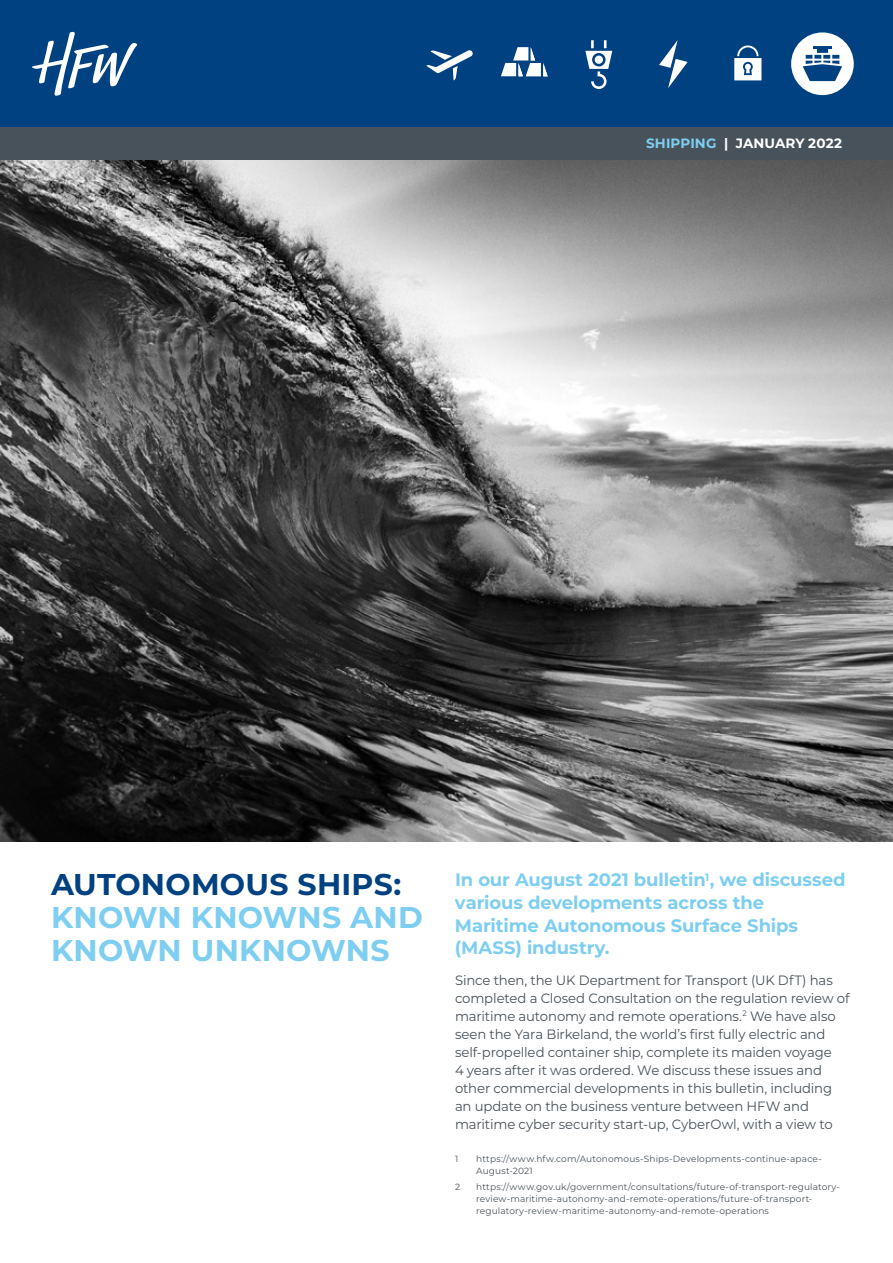
<style>
.page{position:relative;width:893px;height:1263px;background:#fff}
.page>*{position:absolute;margin:0;border:0;box-sizing:border-box;transform-origin:0 0}
.t1{font:700 30px/33px "Montserrat";letter-spacing:.01em;color:#7dcef1}
.t2{font:700 30px "Montserrat";letter-spacing:.01em;color:#004181}
.t3{font:700 18px/22.5px "Montserrat";letter-spacing:-.005em;color:#7dcef1}
.t4{font:13.5px/18px "Montserrat";letter-spacing:-.01em;color:#48525a}
.t5{font:700 13.5px "Montserrat";letter-spacing:.01em;color:#fff}
.t6{font:9px/12px "Montserrat";letter-spacing:.015em;color:#48525a}
.s1{color:#7dcef1}
</style>
<div class="page">
<div style="left:0;top:0;width:893px;height:128px;background:#004181"></div>
<img style="left:0;top:160px;width:893px;height:682px">
<svg style="left:32px;top:32px;width:105px;height:64px"></svg>
<div style="left:791px;top:32px;width:63px;height:63px;background:#fff;border-radius:50%"></div>
<svg style="left:803px;top:46px;width:39px;height:35px"></svg>
<svg style="left:585px;top:40px;width:27px;height:49px"></svg>
<svg style="left:501px;top:47px;width:47px;height:29px"></svg>
<svg style="left:426px;top:50px;width:47px;height:30px"></svg>
<svg style="left:659px;top:40px;width:29px;height:48px"></svg>
<svg style="left:734px;top:45px;width:27px;height:35px"></svg>
<div style="left:0;top:128px;width:893px;height:32px;background:#48525a"></div>
<p class="t5" style="left:646px;top:134px;width:197px"><span class="s1">SHIPPING</span> | JANUARY 2022</p>
<h1 class="t2" style="left:51px;top:863px;width:352px">AUTONOMOUS SHIPS:</h1>
<h1 class="t1" style="left:51px;top:900px;width:373px">KNOWN KNOWNS AND<br>KNOWN UNKNOWNS</h1>
<h2 class="t3" style="left:455px;top:868px;width:392px">In our August 2021 bulletin<sup>1</sup>, we discussed various developments across the<br>Maritime Autonomous Surface Ships (MASS) industry.</h2>
<p class="t4" style="left:455px;top:970px;width:396px">Since then, the UK Department for Transport (UK DfT) has completed a Closed Consultation on the regulation review of maritime autonomy and remote operations.<sup>2</sup> We have also seen the Yara Birkeland, the world’s first fully electric and self-propelled container ship, complete its maiden voyage<br>4 years after it was ordered. We discuss these issues and other commercial developments in this bulletin, including an update on the business venture between HFW and maritime cyber security start-up, CyberOwl, with a view to</p>
<p class="t6" style="left:455px;top:1152px;width:5px">1</p>
<p class="t6" style="left:476px;top:1152px;width:347px">https://www.hfw.com/Autonomous-Ships-Developments-continue-apace-<br>August-2021</p>
<p class="t6" style="left:455px;top:1180px;width:7px">2</p>
<p class="t6" style="left:476px;top:1180px;width:365px">https://www.gov.uk/government/consultations/future-of-transport-regulatory&shy;review-maritime-autonomy-and-remote-operations/future-of-transport&shy;regulatory-review-maritime-autonomy-and-remote-operations</p>
</div>
